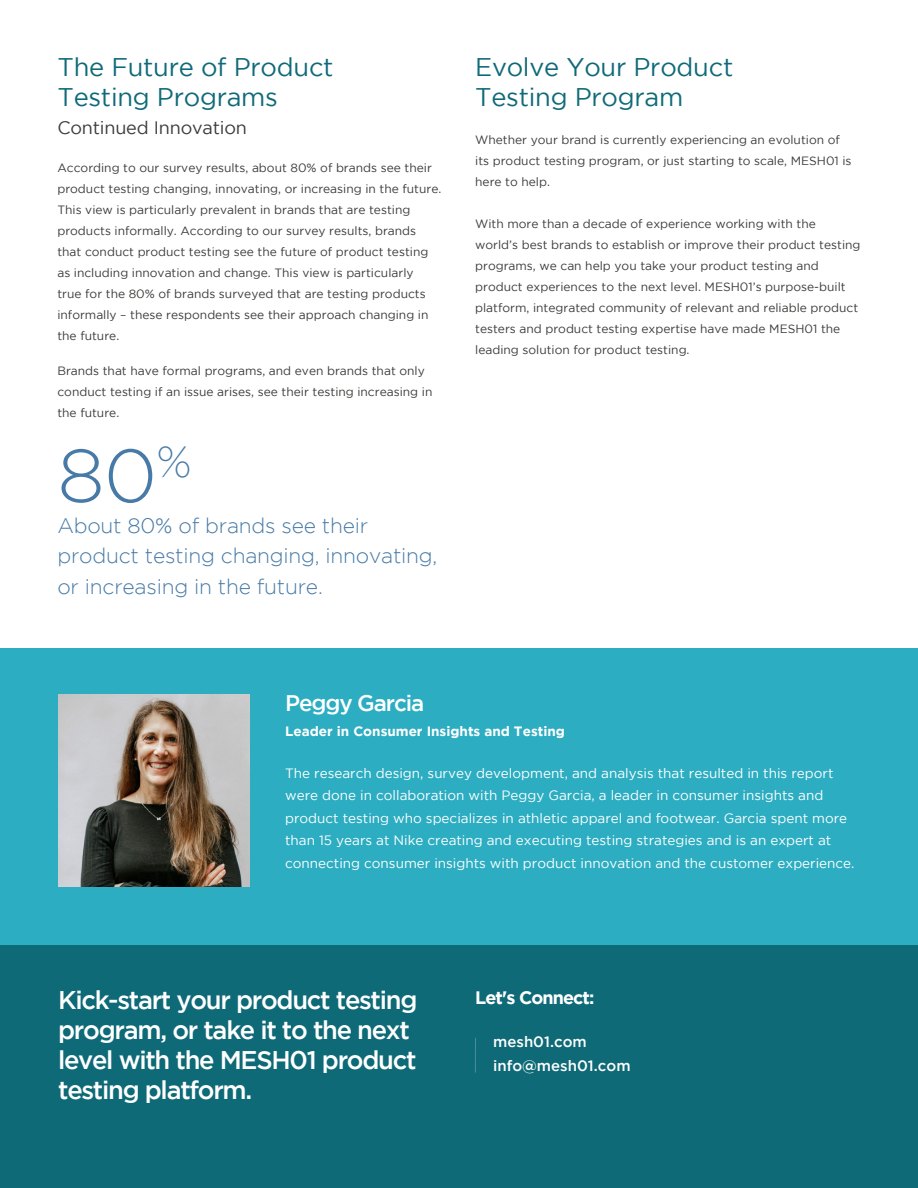
<style>
.page{position:relative;width:918px;height:1188px;background:#fff}
.page>*{position:absolute;margin:0;border:0;box-sizing:border-box;transform-origin:0 0}
.t1{font:300 75px "Gotham";color:#477aa6}
.t2{font:500 25.5px/30px "Gotham";letter-spacing:-.05em;color:#fff}
.t3{font:25.5px/30px "Gotham";letter-spacing:-.01em;color:#0f6a78}
.t4{font:500 22.5px "Gotham";letter-spacing:-.05em;color:#fff}
.t5{font:300 21px/30px "Gotham";letter-spacing:-.01em;color:#477aa6}
.t6{font:18px "Gotham";letter-spacing:-.01em;color:#3e3b39}
.t7{font:700 18px "Gotham";letter-spacing:-.05em;color:#fff}
.t8{font:500 15px/24px "Gotham";color:#fff}
.t9{font:13.5px/22.5px "Gotham";color:#fff}
.t10{font:700 13.5px "Gotham";color:#fff}
.t11{font:12px/21px "Gotham";color:#3e3b39}
</style>
<div class="page">
<div style="left:0;top:944px;width:918px;height:244px;background:#0f6a78"></div>
<div style="left:0;top:648px;width:918px;height:297px;background:#2cadc2"></div>
<hr style="left:475px;top:1038px;width:1px;height:35px;background:#fff">
<img style="left:58px;top:694px;width:192px;height:192px">
<h2 class="t3" style="left:57px;top:52px;width:278px">The Future of Product<br>Testing Programs</h2>
<h3 class="t6" style="left:57px;top:117px;width:191px">Continued Innovation</h3>
<p class="t11" style="left:57px;top:157px;width:385px">According to our survey results, about 80% of brands see their product testing changing, innovating, or increasing in the future.<br>This view is particularly prevalent in brands that are testing products informally. According to our survey results, brands that conduct product testing see the future of product testing as including innovation and change. This view is particularly<br>true for the 80% of brands surveyed that are testing products informally – these respondents see their approach changing in the future.</p>
<p class="t11" style="left:57px;top:360px;width:376px">Brands that have formal programs, and even brands that only conduct testing if an issue arises, see their testing increasing in the future.</p>
<h1 class="t1" style="left:57px;top:435px;width:136px">80<sup>%</sup></h1>
<h3 class="t5" style="left:57px;top:511px;width:381px">About 80% of brands see their product testing changing, innovating, or increasing in the future.</h3>
<h2 class="t3" style="left:475px;top:52px;width:260px">Evolve Your Product<br>Testing Program</h2>
<p class="t11" style="left:475px;top:130px;width:378px">Whether your brand is currently experiencing an evolution of its product testing program, or just starting to scale, MESH01 is here to help.</p>
<p class="t11" style="left:475px;top:214px;width:387px">With more than a decade of experience working with the world’s best brands to establish or improve their product testing programs, we can help you take your product testing and product experiences to the next level. MESH01’s purpose-built platform, integrated community of relevant and reliable product testers and product testing expertise have made MESH01 the leading solution for product testing.</p>
<h3 class="t4" style="left:285px;top:690px;width:141px">Peggy Garcia</h3>
<p class="t10" style="left:285px;top:723px;width:281px">Leader in Consumer Insights and Testing</p>
<p class="t9" style="left:285px;top:762px;width:571px">The research design, survey development, and analysis that resulted in this report were done in collaboration with Peggy Garcia, a leader in consumer insights and product testing who specializes in athletic apparel and footwear. Garcia spent more than 15 years at Nike creating and executing testing strategies and is an expert at connecting consumer insights with product innovation and the customer experience.</p>
<h2 class="t2" style="left:58px;top:985px;width:361px">Kick-start your product testing program, or take it to the next level with the MESH01 product testing platform.</h2>
<h3 class="t7" style="left:475px;top:987px;width:121px">Let's Connect:</h3>
<p class="t8" style="left:493px;top:1029px;width:139px">mesh01.com info@mesh01.com</p>
</div>
